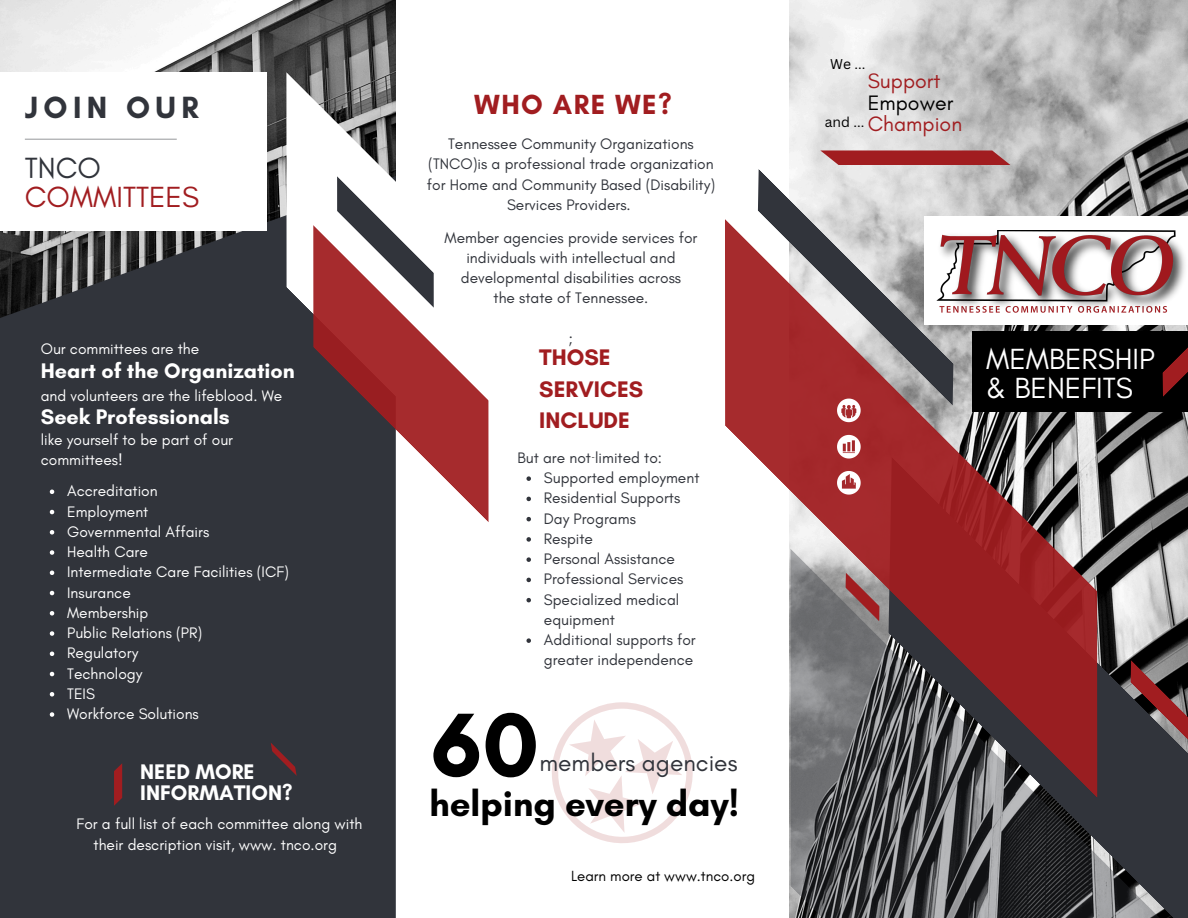
<style>
.page{position:relative;width:1188px;height:918px;background:#fff}
.page>*{position:absolute;margin:0;border:0;box-sizing:border-box;transform-origin:0 0}
.t1{font:700 91.95px "Glacial Indifference";color:#000}
.t2{font:700 36.45px "Glacial Indifference";color:#000}
.t3{font:700 31.2px "Glacial Indifference";letter-spacing:.175em;color:#31343b}
.t4{font:29.7px/29.2px "Glacial Indifference";color:#fff}
.t5{font:29.7px/29.2px "Glacial Indifference";color:#a11d20}
.t6{font:700 28.2px "Glacial Indifference";letter-spacing:.05em;color:#a11d20}
.t7{font:24.45px "Glacial Indifference";color:#31343b}
.t8{font:700 22.95px/31.5px "Glacial Indifference";color:#a11d20}
.t9{font:700 21.45px/21.3px "Glacial Indifference";color:#fff}
.t10{font:21.3px "Glacial Indifference";color:#a11d20}
.t11{font:21.3px "Glacial Indifference";color:#000}
.t12{font:15.45px/20.2px "Glacial Indifference";color:#31343b}
.t13{font:15.45px/20.2px "Glacial Indifference";color:#fff;text-align:center}
.t14{font:15px "Glacial Indifference";color:#000}
.t15{font:13.8px "Canva Sans";color:#000}
.s1{color:#31343b}
</style>
<div class="page">
<img style="left:0;top:0;width:396px;height:176px">
<img style="left:790px;top:0;width:398px;height:457px">
<svg style="left:758px;top:169px;width:195px;height:50px;background:#cbcccc"></svg>
<svg style="left:1097px;top:457px;width:91px;height:461px;background:#6d6c6c"></svg>
<svg style="left:790px;top:548px;width:392px;height:370px;background:#535154"></svg>
<svg style="left:725px;top:219px;width:372px;height:579px;background:#9a686a"></svg>
<div style="left:972px;top:332px;width:216px;height:80px;background:#000"></div>
<svg style="left:1163px;top:325px;width:25px;height:72px"></svg>
<svg style="left:837px;top:399px;width:24px;height:23px"></svg>
<svg style="left:837px;top:435px;width:24px;height:24px"></svg>
<svg style="left:837px;top:471px;width:24px;height:24px"></svg>
<div style="left:0;top:176px;width:396px;height:742px;background:#31343b"></div>
<svg style="left:313px;top:346px;width:176px;height:177px"></svg>
<svg style="left:286px;top:72px;width:148px;height:325px"></svg>
<div style="left:0;top:72px;width:267px;height:159px;background:#fff"></div>
<hr style="left:25px;top:139px;width:152px;height:1px;background:#31343b">
<div style="left:924px;top:216px;width:264px;height:109px;background:#fff"></div>
<img style="left:936px;top:231px;width:249px;height:82px">
<svg style="left:820px;top:150px;width:190px;height:15px;background:#a73336"></svg>
<svg style="left:526px;top:476px;width:5px;height:5px"></svg>
<svg style="left:526px;top:497px;width:5px;height:4px"></svg>
<svg style="left:526px;top:517px;width:5px;height:4px"></svg>
<svg style="left:526px;top:537px;width:5px;height:5px"></svg>
<svg style="left:526px;top:557px;width:5px;height:5px"></svg>
<svg style="left:526px;top:578px;width:5px;height:4px"></svg>
<svg style="left:526px;top:598px;width:5px;height:4px"></svg>
<svg style="left:526px;top:638px;width:5px;height:5px"></svg>
<svg style="left:552px;top:702px;width:141px;height:141px"></svg>
<svg style="left:271px;top:742px;width:26px;height:34px"></svg>
<svg style="left:114px;top:763px;width:8px;height:43px"></svg>
<svg style="left:50px;top:490px;width:4px;height:4px"></svg>
<svg style="left:50px;top:510px;width:4px;height:4px"></svg>
<svg style="left:50px;top:530px;width:4px;height:5px"></svg>
<svg style="left:50px;top:550px;width:4px;height:5px"></svg>
<svg style="left:50px;top:571px;width:4px;height:4px"></svg>
<svg style="left:50px;top:591px;width:4px;height:4px"></svg>
<svg style="left:50px;top:611px;width:4px;height:5px"></svg>
<svg style="left:50px;top:631px;width:4px;height:5px"></svg>
<svg style="left:50px;top:652px;width:4px;height:4px"></svg>
<svg style="left:50px;top:672px;width:4px;height:4px"></svg>
<svg style="left:50px;top:692px;width:4px;height:5px"></svg>
<svg style="left:50px;top:712px;width:4px;height:5px"></svg>
<p class="t3" style="left:25px;top:88px;width:175px">JOIN OUR</p>
<p class="t5" style="left:25px;top:153px;width:176px"><span class="s1">TNCO<br></span>COMMITTEES</p>
<p class="t13" style="left:41px;top:338px;width:160px">Our committees are the</p>
<p class="t9" style="left:41px;top:360px;width:256px">Heart of the Organization</p>
<p class="t13" style="left:41px;top:385px;width:243px">and volunteers are the lifeblood. We</p>
<p class="t9" style="left:41px;top:406px;width:191px">Seek Professionals</p>
<p class="t13" style="left:41px;top:429px;width:194px;text-align:left">like yourself to be part of our committees!</p>
<p class="t13" style="left:67px;top:481px;width:92px">Accreditation</p>
<p class="t13" style="left:67px;top:501px;width:83px">Employment</p>
<p class="t13" style="left:67px;top:521px;width:144px">Governmental Affairs</p>
<p class="t13" style="left:67px;top:542px;width:82px">Health Care</p>
<p class="t13" style="left:67px;top:562px;width:223px">Intermediate Care Facilities (ICF)</p>
<p class="t13" style="left:67px;top:582px;width:65px">Insurance</p>
<p class="t13" style="left:67px;top:602px;width:83px">Membership</p>
<p class="t13" style="left:67px;top:623px;width:137px">Public Relations (PR)</p>
<p class="t13" style="left:67px;top:643px;width:73px">Regulatory</p>
<p class="t13" style="left:67px;top:663px;width:77px">Technology</p>
<p class="t13" style="left:67px;top:683px;width:29px">TEIS</p>
<p class="t13" style="left:67px;top:704px;width:133px">Workforce Solutions</p>
<p class="t9" style="left:140px;top:761px;width:154px">NEED MORE<br>INFORMATION?</p>
<p class="t13" style="left:77px;top:814px;width:287px">For a full list of each committee along with their description visit, www. tnco.org</p>
<p class="t6" style="left:474px;top:87px;width:199px">WHO ARE WE?</p>
<p class="t12" style="left:427px;top:134px;width:290px;text-align:center">Tennessee Community Organizations (TNCO)is a professional trade organization for Home and Community Based (Disability)<br>Services Providers.</p>
<p class="t12" style="left:445px;top:227px;width:254px;text-align:center">Member agencies provide services for individuals with intellectual and developmental disabilities across</p>
<p class="t12" style="left:494px;top:288px;width:156px">the state of Tennessee.</p>
<h6 class="t12" style="left:569px;top:328px;width:6px">;</h6>
<p class="t8" style="left:539px;top:341px;width:106px">THOSE<br>SERVICES<br>INCLUDE</p>
<p class="t12" style="left:517px;top:447px;width:146px">But are not limited to:</p>
<h2 class="t12" style="left:544px;top:468px;width:157px">Supported employment</h2>
<p class="t12" style="left:544px;top:488px;width:138px">Residential Supports</p>
<h3 class="t12" style="left:544px;top:508px;width:94px">Day Programs</h3>
<p class="t12" style="left:544px;top:528px;width:51px">Respite</p>
<p class="t12" style="left:544px;top:549px;width:133px">Personal Assistance</p>
<p class="t12" style="left:544px;top:569px;width:141px">Professional Services</p>
<p class="t12" style="left:544px;top:589px;width:137px">Specialized medical equipment</p>
<p class="t12" style="left:544px;top:630px;width:153px">Additional supports for greater independence</p>
<h2 class="t1" style="left:430px;top:689px;width:110px">60</h2>
<p class="t7" style="left:540px;top:748px;width:200px">members agencies</p>
<p class="t2" style="left:429px;top:782px;width:311px">helping every day!</p>
<p class="t14" style="left:571px;top:867px;width:186px">Learn more at www.tnco.org</p>
<p class="t15" style="left:830px;top:54px;width:37px">We ...</p>
<p class="t10" style="left:868px;top:68px;width:74px">Support</p>
<h4 class="t11" style="left:868px;top:89px;width:87px">Empower</h4>
<p class="t15" style="left:825px;top:112px;width:41px">and ...</p>
<p class="t10" style="left:868px;top:111px;width:96px">Champion</p>
<h3 class="t4" style="left:986px;top:344px;width:170px">MEMBERSHIP &amp; BENEFITS</h3>
</div>
